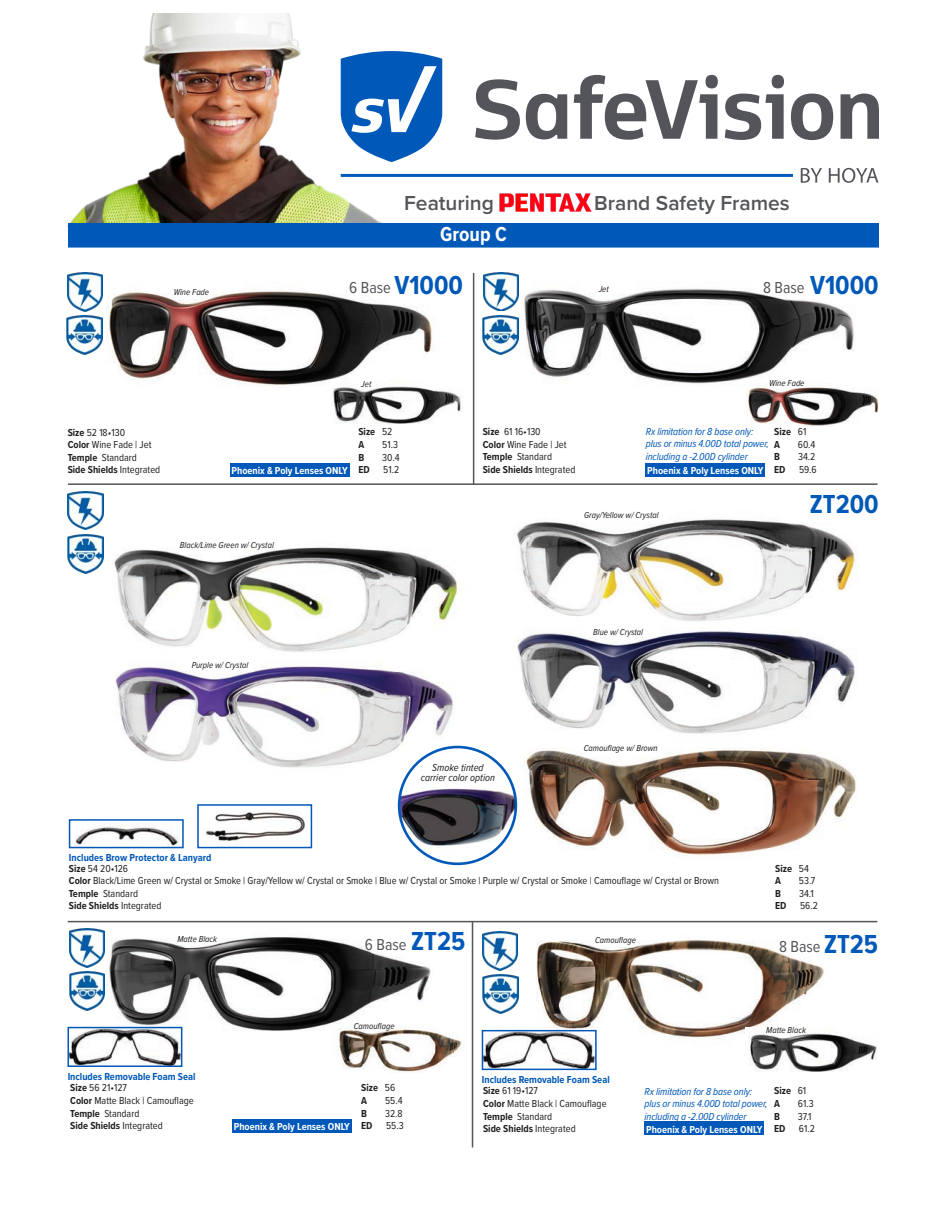
<style>
.page{position:relative;width:945px;height:1215px;background:#fff}
.page>*{position:absolute;margin:0;border:0;box-sizing:border-box;transform-origin:0 0}
.t1{font:700 27px "Proxima Nova Cond";color:#0058b8}
.t2{font:600 21px "Proxima Nova";color:#54555a}
.t3{font:700 21px "Proxima Nova Cond";color:#fff}
.t4{font:16.5px "Proxima Nova Cond";color:#54555a}
.t5{font:10.5px "Proxima Nova Cond";color:#231f20}
.t6{font:700 10.5px "Proxima Nova Cond";color:#231f20}
.t7{font:italic 10.5px/12.6px "Proxima Nova Cond";letter-spacing:-.01em;color:#0058b8}
.t8{font:700 10.5px "Proxima Nova Cond";color:#fff}
.t9{font:700 10.5px "Proxima Nova Cond";color:#0058b8}
.t10{font:italic 10.5px "Proxima Nova Cond";color:#231f20}
.t11{font:italic 9px "Proxima Nova Cond";color:#231f20}
.s1{font-weight:700}
.s2{font-weight:400}
</style>
<div class="page">
<svg style="left:475px;top:79px;width:45px;height:61px"></svg>
<svg style="left:526px;top:94px;width:41px;height:45px"></svg>
<svg style="left:791px;top:94px;width:42px;height:46px"></svg>
<svg style="left:841px;top:94px;width:38px;height:45px"></svg>
<svg style="left:725px;top:94px;width:59px;height:46px"></svg>
<div style="left:772px;top:75px;width:12px;height:13px;background:#54555a;border-radius:50%"></div>
<svg style="left:574px;top:75px;width:143px;height:65px"></svg>
<svg style="left:801px;top:168px;width:21px;height:15px"></svg>
<svg style="left:829px;top:168px;width:49px;height:15px"></svg>
<hr style="left:341px;top:174px;width:452px;height:3px;background:#0058b8">
<img style="left:499px;top:193px;width:93px;height:19px">
<img style="left:70px;top:14px;width:401px;height:209px">
<div style="left:69px;top:224px;width:809px;height:23px;background:#0058b8"></div>
<div style="left:68px;top:223px;width:811px;height:25px;border:2px solid #0058b8"></div>
<img style="left:83px;top:272px;width:350px;height:114px">
<img style="left:331px;top:379px;width:130px;height:45px">
<img style="left:67px;top:273px;width:36px;height:38px">
<img style="left:67px;top:316px;width:35px;height:38px">
<div style="left:230px;top:463px;width:119px;height:14px;background:#0058b8"></div>
<img style="left:513px;top:940px;width:311px;height:100px">
<img style="left:745px;top:1027px;width:132px;height:45px">
<img style="left:482px;top:932px;width:36px;height:38px">
<img style="left:483px;top:975px;width:35px;height:38px">
<img style="left:485px;top:1033px;width:109px;height:34px">
<div style="left:482px;top:1030px;width:115px;height:40px;border:2px solid #0058b8"></div>
<div style="left:644px;top:1122px;width:120px;height:13px;background:#0058b8"></div>
<img style="left:84px;top:934px;width:347px;height:123px">
<img style="left:333px;top:1024px;width:129px;height:48px">
<img style="left:70px;top:929px;width:35px;height:38px">
<img style="left:69px;top:972px;width:36px;height:38px">
<img style="left:71px;top:1030px;width:108px;height:34px">
<div style="left:68px;top:1027px;width:114px;height:40px;border:2px solid #0058b8"></div>
<div style="left:232px;top:1119px;width:120px;height:14px;background:#0058b8"></div>
<hr style="left:473px;top:273px;width:1px;height:211px;background:#54555a">
<hr style="left:68px;top:483px;width:810px;height:2px;background:#54555a">
<hr style="left:68px;top:921px;width:809px;height:1px;background:#54555a">
<img style="left:498px;top:274px;width:356px;height:111px">
<img style="left:747px;top:379px;width:132px;height:47px">
<img style="left:483px;top:273px;width:35px;height:38px">
<img style="left:483px;top:315px;width:35px;height:39px">
<div style="left:646px;top:463px;width:119px;height:14px;background:#0058b8"></div>
<hr style="left:472px;top:922px;width:1px;height:226px;background:#54555a">
<img style="left:516px;top:519px;width:340px;height:102px">
<img style="left:114px;top:666px;width:346px;height:108px">
<img style="left:68px;top:491px;width:35px;height:39px">
<img style="left:68px;top:534px;width:35px;height:39px">
<img style="left:75px;top:823px;width:104px;height:22px">
<div style="left:69px;top:819px;width:115px;height:29px;border:2px solid #0058b8"></div>
<img style="left:516px;top:749px;width:341px;height:106px">
<img style="left:206px;top:812px;width:99px;height:29px">
<div style="left:197px;top:804px;width:115px;height:44px;border:2px solid #0058b8"></div>
<img style="left:517px;top:631px;width:338px;height:103px">
<img style="left:112px;top:547px;width:347px;height:105px">
<img style="left:399px;top:774px;width:117px;height:86px">
<div style="left:398px;top:746px;width:119px;height:119px;border:3px solid #0058b8;border-radius:50%"></div>
<p class="t11" style="left:174px;top:285px;width:37px">Wine Fade</p>
<p class="t2" style="left:404px;top:188px;width:91px">Featuring</p>
<p class="t2" style="left:594px;top:188px;width:197px">Brand Safety Frames</p>
<p class="t3" style="left:440px;top:219px;width:68px">Group C</p>
<p class="t1" style="left:394px;top:265px;width:70px">V1000</p>
<p class="t1" style="left:810px;top:265px;width:70px">V1000</p>
<p class="t4" style="left:349px;top:275px;width:43px">6 Base</p>
<p class="t4" style="left:763px;top:276px;width:43px">8 Base</p>
<p class="t11" style="left:599px;top:282px;width:12px">Jet</p>
<p class="t5" style="left:68px;top:424px;width:59px"><span class="s1">Size</span> 52 18•130</p>
<p class="t5" style="left:68px;top:437px;width:85px"><span class="s1">Color</span> Wine Fade | Jet</p>
<p class="t5" style="left:68px;top:450px;width:71px"><span class="s1">Temple</span> Standard</p>
<p class="t6" style="left:68px;top:462px;width:94px">Side Shields <span class="s2">Integrated</span></p>
<p class="t11" style="left:361px;top:377px;width:12px">Jet</p>
<p class="t8" style="left:232px;top:463px;width:118px">Phoenix &amp; Poly Lenses ONLY</p>
<p class="t6" style="left:358px;top:424px;width:35px">Size <span class="s2">52</span></p>
<p class="t6" style="left:358px;top:437px;width:7px">A</p>
<p class="t5" style="left:382px;top:437px;width:17px">51.3</p>
<p class="t6" style="left:358px;top:449px;width:7px">B</p>
<p class="t5" style="left:382px;top:449px;width:19px">30.4</p>
<p class="t6" style="left:358px;top:462px;width:13px">ED</p>
<p class="t5" style="left:383px;top:462px;width:17px">51.2</p>
<p class="t11" style="left:180px;top:538px;width:95px">Black/Lime Green w/ Crystal</p>
<p class="t11" style="left:769px;top:377px;width:37px">Wine Fade</p>
<p class="t5" style="left:483px;top:424px;width:59px"><span class="s1">Size</span> 61 16•130</p>
<p class="t5" style="left:483px;top:437px;width:85px"><span class="s1">Color</span> Wine Fade | Jet</p>
<p class="t5" style="left:483px;top:449px;width:71px"><span class="s1">Temple</span> Standard</p>
<p class="t6" style="left:483px;top:462px;width:94px">Side Shields <span class="s2">Integrated</span></p>
<p class="t6" style="left:774px;top:424px;width:34px">Size <span class="s2">61</span></p>
<p class="t6" style="left:774px;top:436px;width:7px">A</p>
<p class="t5" style="left:798px;top:436px;width:19px">60.4</p>
<p class="t6" style="left:774px;top:449px;width:7px">B</p>
<p class="t5" style="left:798px;top:449px;width:19px">34.2</p>
<p class="t6" style="left:774px;top:462px;width:13px">ED</p>
<p class="t5" style="left:799px;top:462px;width:19px">59.6</p>
<p class="t7" style="left:646px;top:425px;width:125px">Rx limitation for 8 base only: plus or minus 4.00D total power, including a -2.00D cylinder</p>
<p class="t8" style="left:647px;top:463px;width:118px">Phoenix &amp; Poly Lenses ONLY</p>
<p class="t11" style="left:584px;top:508px;width:76px">Gray/Yellow w/ Crystal</p>
<p class="t1" style="left:810px;top:484px;width:70px">ZT200</p>
<p class="t11" style="left:192px;top:658px;width:58px">Purple w/ Crystal</p>
<p class="t10" style="left:432px;top:759px;width:53px">Smoke tinted</p>
<p class="t10" style="left:421px;top:770px;width:76px">carrier color option</p>
<p class="t11" style="left:593px;top:625px;width:51px">Blue w/ Crystal</p>
<p class="t11" style="left:584px;top:741px;width:76px">Camouflage w/ Brown</p>
<p class="t9" style="left:69px;top:850px;width:144px">Includes Brow Protector &amp; Lanyard</p>
<p class="t5" style="left:69px;top:860px;width:61px"><span class="s1">Size</span> 54 20•126</p>
<p class="t5" style="left:69px;top:873px;width:652px"><span class="s1">Color</span> Black/Lime Green w/ Crystal or Smoke | Gray/Yellow w/ Crystal or Smoke | Blue w/ Crystal or Smoke | Purple w/ Crystal or Smoke | Camouflage w/ Crystal or Brown</p>
<p class="t5" style="left:69px;top:886px;width:71px"><span class="s1">Temple</span> Standard</p>
<p class="t6" style="left:69px;top:898px;width:94px">Side Shields <span class="s2">Integrated</span></p>
<p class="t6" style="left:775px;top:860px;width:35px">Size <span class="s2">54</span></p>
<p class="t6" style="left:775px;top:873px;width:7px">A</p>
<p class="t5" style="left:799px;top:873px;width:18px">53.7</p>
<p class="t6" style="left:775px;top:886px;width:7px">B</p>
<p class="t5" style="left:799px;top:886px;width:16px">34.1</p>
<p class="t6" style="left:775px;top:898px;width:13px">ED</p>
<p class="t5" style="left:800px;top:898px;width:19px">56.2</p>
<p class="t11" style="left:177px;top:933px;width:41px">Matte Black</p>
<p class="t4" style="left:365px;top:932px;width:43px">6 Base</p>
<p class="t1" style="left:411px;top:921px;width:56px">ZT25</p>
<p class="t11" style="left:595px;top:934px;width:42px">Camouflage</p>
<p class="t4" style="left:779px;top:935px;width:43px">8 Base</p>
<p class="t1" style="left:824px;top:924px;width:56px">ZT25</p>
<p class="t11" style="left:354px;top:1019px;width:42px">Camouflage</p>
<p class="t11" style="left:766px;top:1023px;width:41px">Matte Black</p>
<p class="t9" style="left:68px;top:1069px;width:129px">Includes Removable Foam Seal</p>
<p class="t5" style="left:70px;top:1080px;width:58px"><span class="s1">Size</span> 56 21•127</p>
<p class="t5" style="left:70px;top:1093px;width:125px"><span class="s1">Color</span> Matte Black | Camouflage</p>
<p class="t5" style="left:70px;top:1105px;width:71px"><span class="s1">Temple</span> Standard</p>
<p class="t6" style="left:70px;top:1118px;width:94px">Side Shields <span class="s2">Integrated</span></p>
<p class="t8" style="left:234px;top:1119px;width:118px">Phoenix &amp; Poly Lenses ONLY</p>
<p class="t6" style="left:361px;top:1080px;width:36px">Size <span class="s2">56</span></p>
<p class="t6" style="left:361px;top:1093px;width:7px">A</p>
<p class="t5" style="left:385px;top:1093px;width:19px">55.4</p>
<p class="t6" style="left:361px;top:1105px;width:7px">B</p>
<p class="t5" style="left:385px;top:1105px;width:19px">32.8</p>
<p class="t6" style="left:361px;top:1118px;width:13px">ED</p>
<p class="t5" style="left:386px;top:1118px;width:19px">55.3</p>
<p class="t9" style="left:482px;top:1072px;width:129px">Includes Removable Foam Seal</p>
<p class="t5" style="left:483px;top:1083px;width:56px"><span class="s1">Size</span> 61 19•127</p>
<p class="t5" style="left:483px;top:1096px;width:125px"><span class="s1">Color</span> Matte Black | Camouflage</p>
<p class="t5" style="left:483px;top:1108px;width:71px"><span class="s1">Temple</span> Standard</p>
<p class="t6" style="left:483px;top:1121px;width:94px">Side Shields <span class="s2">Integrated</span></p>
<p class="t6" style="left:774px;top:1083px;width:34px">Size <span class="s2">61</span></p>
<p class="t6" style="left:774px;top:1096px;width:7px">A</p>
<p class="t5" style="left:798px;top:1096px;width:17px">61.3</p>
<p class="t6" style="left:774px;top:1108px;width:7px">B</p>
<p class="t5" style="left:798px;top:1108px;width:15px">37.1</p>
<p class="t6" style="left:774px;top:1121px;width:13px">ED</p>
<p class="t5" style="left:799px;top:1121px;width:18px">61.2</p>
<p class="t7" style="left:645px;top:1085px;width:125px">Rx limitation for 8 base only: plus or minus 4.00D total power, including a -2.00D cylinder</p>
<p class="t8" style="left:646px;top:1121px;width:118px">Phoenix &amp; Poly Lenses ONLY</p>
</div>
